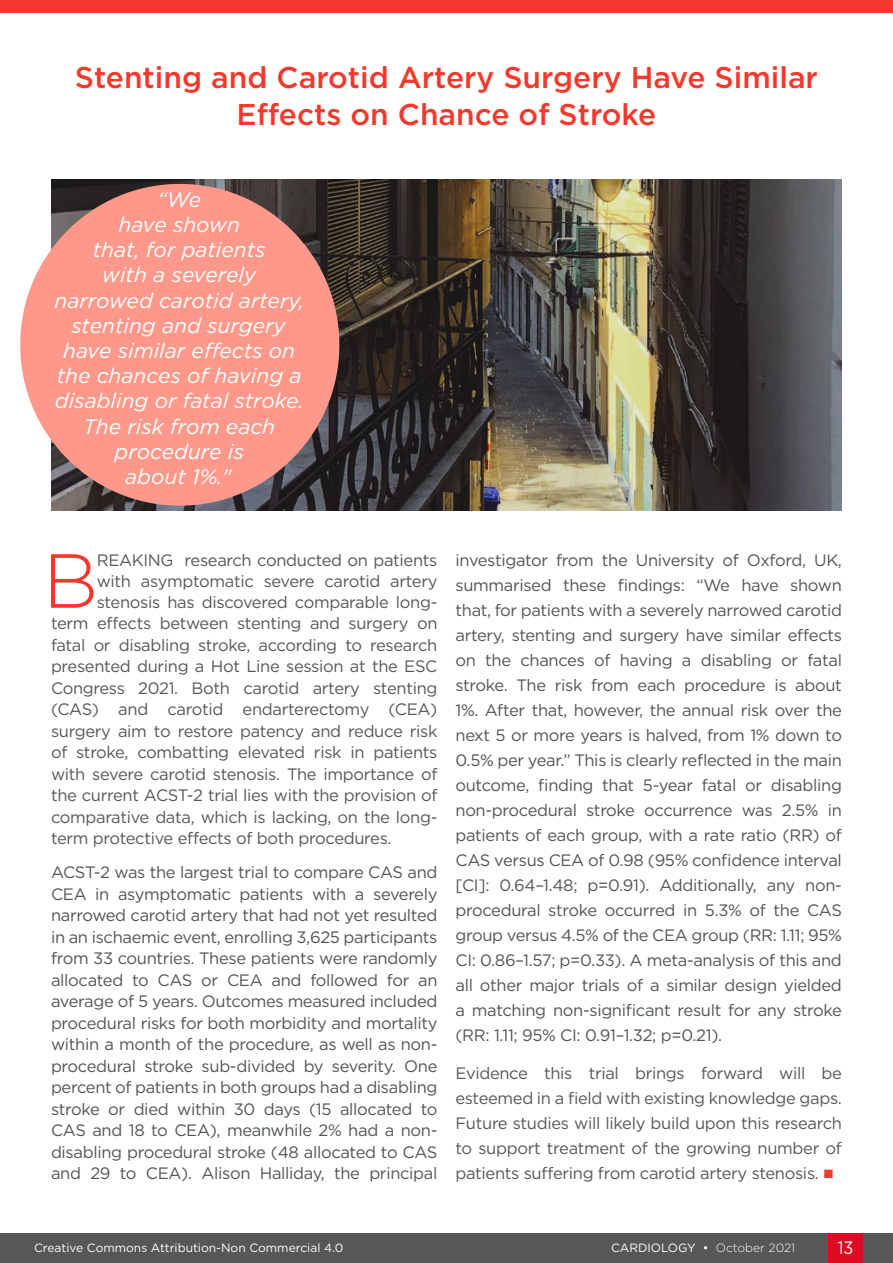
<style>
.page{position:relative;width:893px;height:1263px;background:#fff}
.page>*{position:absolute;margin:0;border:0;box-sizing:border-box;transform-origin:0 0}
.Body_Text__Justifica{font:300 76.5px "Gotham";color:#f4382b}
.Story_Title_Heading{font:500 30px/37.5px "Gotham";color:#f4382b;text-align:center}
.Body_Text_Quote{font:italic 21px/25.2px "Gotham";color:#fff;text-align:center}
.t1{font:18px "Gotham";color:#fff;scale:.9 1}
.Body_Text{font:16.5px/25px "Gotham";letter-spacing:-.02em;color:#515558;text-align:justify}
.Body_Text__Justifica-2{font:16.5px "Gotham";letter-spacing:-.02em;color:#575756}
.Body_Text-2{font:16.5px/25px "Gotham";letter-spacing:-.02em;color:#575756;text-align:justify}
.t2{font:12px "Gotham";color:#fff}
.s1{font-family:"Arial";font-size:18px;color:#f4382b}
.s2{font-weight:300}
</style>
<div class="page">
<div style="left:0;top:1233px;width:893px;height:30px;background:#575756"></div>
<div style="left:829px;top:1233px;width:34px;height:30px;background:#dc0c23"></div>
<img style="left:51px;top:179px;width:791px;height:331px">
<div style="left:20px;top:184px;width:319px;height:322px;background:#fe988a;border-radius:50%"></div>
<div style="left:0;top:0;width:893px;height:13px;background:#f4382b"></div>
<p class="Story_Title_Heading" style="left:75px;top:58px;width:744px">Stenting and Carotid Artery Surgery Have Similar<br>Effects on Chance of Stroke</p>
<p class="Body_Text_Quote" style="left:55px;top:186px;width:251px">“We<br>have shown<br>that, for patients<br>with a severely narrowed carotid artery, stenting and surgery have similar effects on the chances of having a disabling or fatal stroke.<br>The risk from each procedure is<br>about 1%."</p>
<p class="Body_Text__Justifica" style="left:43px;top:532px;width:57px">B</p>
<p class="Body_Text__Justifica-2" style="left:97px;top:549px;width:342px">REAKING research conducted on patients</p>
<p class="Body_Text__Justifica-2" style="left:97px;top:570px;width:342px">with asymptomatic severe carotid artery</p>
<p class="Body_Text__Justifica-2" style="left:97px;top:591px;width:342px">stenosis has discovered comparable long-</p>
<p class="Body_Text__Justifica-2" style="left:51px;top:613px;width:388px">term effects between stenting and surgery on</p>
<p class="Body_Text__Justifica-2" style="left:51px;top:634px;width:388px">fatal or disabling stroke, according to research</p>
<p class="Body_Text__Justifica-2" style="left:51px;top:656px;width:388px">presented during a Hot Line session at the ESC</p>
<p class="Body_Text__Justifica-2" style="left:51px;top:677px;width:388px">Congress 2021. Both carotid artery stenting</p>
<p class="Body_Text__Justifica-2" style="left:51px;top:699px;width:388px">(CAS) and carotid endarterectomy (CEA)</p>
<p class="Body_Text__Justifica-2" style="left:51px;top:720px;width:388px">surgery aim to restore patency and reduce risk</p>
<p class="Body_Text__Justifica-2" style="left:51px;top:742px;width:388px">of stroke, combatting elevated risk in patients</p>
<p class="Body_Text__Justifica-2" style="left:51px;top:763px;width:388px">with severe carotid stenosis. The importance of</p>
<p class="Body_Text__Justifica-2" style="left:51px;top:785px;width:388px">the current ACST-2 trial lies with the provision of</p>
<p class="Body_Text__Justifica-2" style="left:51px;top:806px;width:388px">comparative data, which is lacking, on the long-</p>
<p class="Body_Text__Justifica-2" style="left:51px;top:828px;width:342px">term protective effects of both procedures.</p>
<p class="Body_Text" style="left:51px;top:861px;width:388px;line-height:21.5px">ACST-2 was the largest trial to compare CAS and CEA in asymptomatic patients with a severely narrowed carotid artery that had not yet resulted in an ischaemic event, enrolling 3,625 participants from 33 countries. These patients were randomly allocated to CAS or CEA and followed for an average of 5 years. Outcomes measured included procedural risks for both morbidity and mortality within a month of the procedure, as well as non&shy;procedural stroke sub-divided by severity. One percent of patients in both groups had a disabling stroke or died within 30 days (15 allocated to CAS and 18 to CEA), meanwhile 2% had a non&shy;disabling procedural stroke (48 allocated to CAS and 29 to CEA). Alison Halliday, the principal</p>
<p class="Body_Text" style="left:455px;top:547px;width:388px">investigator from the University of Oxford, UK, summarised these findings: “We have shown that, for patients with a severely narrowed carotid artery, stenting and surgery have similar effects on the chances of having a disabling or fatal stroke. The risk from each procedure is about 1%. After that, however, the annual risk over the next 5 or more years is halved, from 1% down to 0.5% per year.” This is clearly reflected in the main outcome, finding that 5-year fatal or disabling non-procedural stroke occurrence was 2.5% in patients of each group, with a rate ratio (RR) of CAS versus CEA of 0.98 (95% confidence interval [CI]: 0.64–1.48; p=0.91). Additionally, any non&shy;procedural stroke occurred in 5.3% of the CAS group versus 4.5% of the CEA group (RR: 1.11; 95% CI: 0.86–1.57; p=0.33). A meta-analysis of this and all other major trials of a similar design yielded a matching non-significant result for any stroke (RR: 1.11; 95% CI: 0.91–1.32; p=0.21).</p>
<p class="Body_Text-2" style="left:455px;top:1060px;width:388px">Evidence this trial brings forward will be esteemed in a field with existing knowledge gaps.<br>Future studies will likely build upon this research to support treatment of the growing number of patients suffering from carotid artery stenosis. <span class="s1">■</span></p>
<p class="t2" style="left:34px;top:1240px;width:311px">Creative Commons Attribution-Non Commercial 4.0</p>
<p class="t2" style="left:611px;top:1240px;width:186px">CARDIOLOGY • <span class="s2">October 2021</span></p>
<p class="t1" style="left:838px;top:1236px;width:19px">13</p>
</div>
